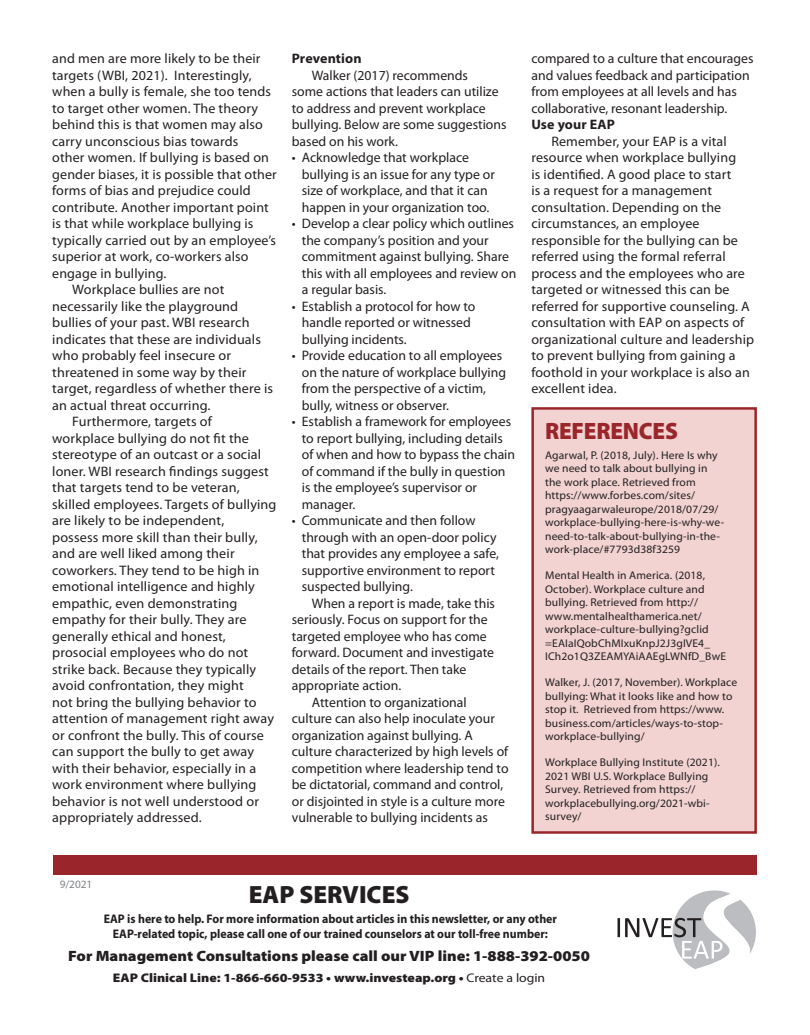
<style>
.page{position:relative;width:810px;height:1035px;background:#fff}
.page>*{position:absolute;margin:0;border:0;box-sizing:border-box;transform-origin:0 0}
.t1{font:900 25px "Myriad Pro";color:#231f20}
.t2{font:900 23.75px "Myriad Pro";letter-spacing:-.01em;color:#9a262b}
.t3{font:900 15px "Myriad Pro";color:#231f20;scale:1.07 1}
.t4{font:13.75px/16.5px "Myriad Pro";letter-spacing:.005em;color:#231f20}
.t5{font:700 13.75px "Myriad Pro";letter-spacing:.01em;color:#231f20}
.t6{font:700 12.5px/15px "Myriad Pro";color:#231f20;text-align:center;scale:.95 1}
.t7{font:900 12.5px "Myriad Pro";color:#231f20;scale:1.1 1}
.t8{font:11.25px/13.5px "Myriad Pro";letter-spacing:.01em;color:#231f20}
.t9{font:11.25px "Myriad Pro";color:#808285}
.s1{font-weight:400}
</style>
<div class="page">
<div style="left:533px;top:408px;width:223px;height:424px;background:#f2d3d1"></div>
<div style="left:531px;top:407px;width:226px;height:427px;border:2px solid #9a262b"></div>
<div style="left:53px;top:855px;width:704px;height:20px;background:#9a262b"></div>
<svg style="left:618px;top:890px;width:138px;height:79px"></svg>
<p class="t4" style="left:52px;top:50px;width:226px">and men are more likely to be their targets (WBI, 2021). Interestingly, when a bully is female, she too tends to target other women. The theory behind this is that women may also carry unconscious bias towards<br>other women. If bullying is based on gender biases, it is possible that other forms of bias and prejudice could contribute. Another important point is that while workplace bullying is typically carried out by an employee’s superior at work, co-workers also engage in bullying.</p>
<p class="t4" style="left:52px;top:281px;width:223px;text-indent:20px">Workplace bullies are not necessarily like the playground bullies of your past. WBI research indicates that these are individuals who probably feel insecure or threatened in some way by their target, regardless of whether there is an actual threat occurring.</p>
<p class="t4" style="left:52px;top:413px;width:226px;text-indent:20px">Furthermore, targets of workplace bullying do not fit the stereotype of an outcast or a social loner. WBI research findings suggest that targets tend to be veteran, skilled employees. Targets of bullying are likely to be independent,<br>possess more skill than their bully, and are well liked among their coworkers. They tend to be high in emotional intelligence and highly empathic, even demonstrating empathy for their bully. They are generally ethical and honest, prosocial employees who do not strike back. Because they typically avoid confrontation, they might<br>not bring the bullying behavior to attention of management right away or confront the bully. This of course can support the bully to get away with their behavior, especially in a work environment where bullying behavior is not well understood or appropriately addressed.</p>
<p class="t5" style="left:292px;top:50px;width:71px">Prevention</p>
<p class="t4" style="left:292px;top:67px;width:216px;text-indent:20px">Walker (2017) recommends<br>some actions that leaders can utilize to address and prevent workplace bullying. Below are some suggestions based on his work.</p>
<p class="t4" style="left:302px;top:149px;width:195px;text-indent:-10px">• Acknowledge that workplace bullying is an issue for any type or size of workplace, and that it can happen in your organization too.</p>
<p class="t4" style="left:302px;top:215px;width:216px;text-indent:-10px">• Develop a clear policy which outlines the company’s position and your commitment against bullying. Share this with all employees and review on a regular basis.</p>
<p class="t4" style="left:302px;top:298px;width:175px;text-indent:-10px">• Establish a protocol for how to handle reported or witnessed bullying incidents.</p>
<p class="t4" style="left:302px;top:347px;width:206px;text-indent:-10px">• Provide education to all employees on the nature of workplace bullying from the perspective of a victim, bully, witness or observer.</p>
<p class="t4" style="left:302px;top:413px;width:215px;text-indent:-10px">• Establish a framework for employees to report bullying, including details of when and how to bypass the chain of command if the bully in question is the employee’s supervisor or manager.</p>
<p class="t4" style="left:302px;top:512px;width:199px;text-indent:-10px">• Communicate and then follow through with an open-door policy that provides any employee a safe, supportive environment to report suspected bullying.</p>
<p class="t4" style="left:292px;top:595px;width:205px;text-indent:20px">When a report is made, take this seriously. Focus on support for the targeted employee who has come forward. Document and investigate details of the report. Then take appropriate action.</p>
<p class="t4" style="left:292px;top:694px;width:218px;text-indent:20px">Attention to organizational culture can also help inoculate your organization against bullying. A culture characterized by high levels of competition where leadership tend to be dictatorial, command and control, or disjointed in style is a culture more vulnerable to bullying incidents as</p>
<p class="t4" style="left:531px;top:50px;width:224px">compared to a culture that encourages and values feedback and participation from employees at all levels and has collaborative, resonant leadership.</p>
<p class="t5" style="left:531px;top:116px;width:85px">Use your EAP</p>
<p class="t4" style="left:531px;top:133px;width:224px;text-indent:20px">Remember, your EAP is a vital resource when workplace bullying<br>is identified. A good place to start<br>is a request for a management consultation. Depending on the circumstances, an employee responsible for the bullying can be referred using the formal referral process and the employees who are targeted or witnessed this can be referred for supportive counseling. A consultation with EAP on aspects of organizational culture and leadership to prevent bullying from gaining a foothold in your workplace is also an excellent idea.</p>
<p class="t2" style="left:545px;top:415px;width:134px">REFERENCES</p>
<p class="t8" style="left:545px;top:448px;width:181px">Agarwal, P. (2018, July). Here Is why we need to talk about bullying in the work place. Retrieved from https://www.forbes.com/sites/ pragyaagarwaleurope/2018/07/29/ workplace-bullying-here-is-why-we&shy;need-to-talk-about-bullying-in-the&shy;work-place/#7793d38f3259</p>
<p class="t8" style="left:545px;top:568px;width:182px">Mental Health in America. (2018, October). Workplace culture and bullying. Retrieved from http:// www.mentalhealthamerica.net/ workplace-culture-bullying?gclid =EAIaIQobChMIxuKnpJ2J3gIVE4_ ICh2o1Q3ZEAMYAiAAEgLWNfD_BwE</p>
<p class="t8" style="left:545px;top:675px;width:194px">Walker, J. (2017, November). Workplace bullying: What it looks like and how to stop it. Retrieved from https://www. business.com/articles/ways-to-stop&shy;workplace-bullying/</p>
<p class="t8" style="left:545px;top:755px;width:176px">Workplace Bullying Institute (2021).<br>2021 WBI U.S. Workplace Bullying<br>Survey. Retrieved from https:// workplacebullying.org/2021-wbi&shy;survey/</p>
<p class="t9" style="left:60px;top:878px;width:34px">9/2021</p>
<p class="t1" style="left:249px;top:878px;width:162px">EAP SERVICES</p>
<p class="t6" style="left:104px;top:911px;width:479px">EAP is here to help. For more information about articles in this newsletter, or any other<br>EAP-related topic, please call one of our trained counselors at our toll-free number:</p>
<p class="t3" style="left:68px;top:946px;width:489px">For Management Consultations please call our VIP line: 1-888-392-0050</p>
<p class="t7" style="left:113px;top:969px;width:395px">EAP Clinical Line: 1-866-660-9533 • www.investeap.org • <span class="s1">Create a login</span></p>
</div>
